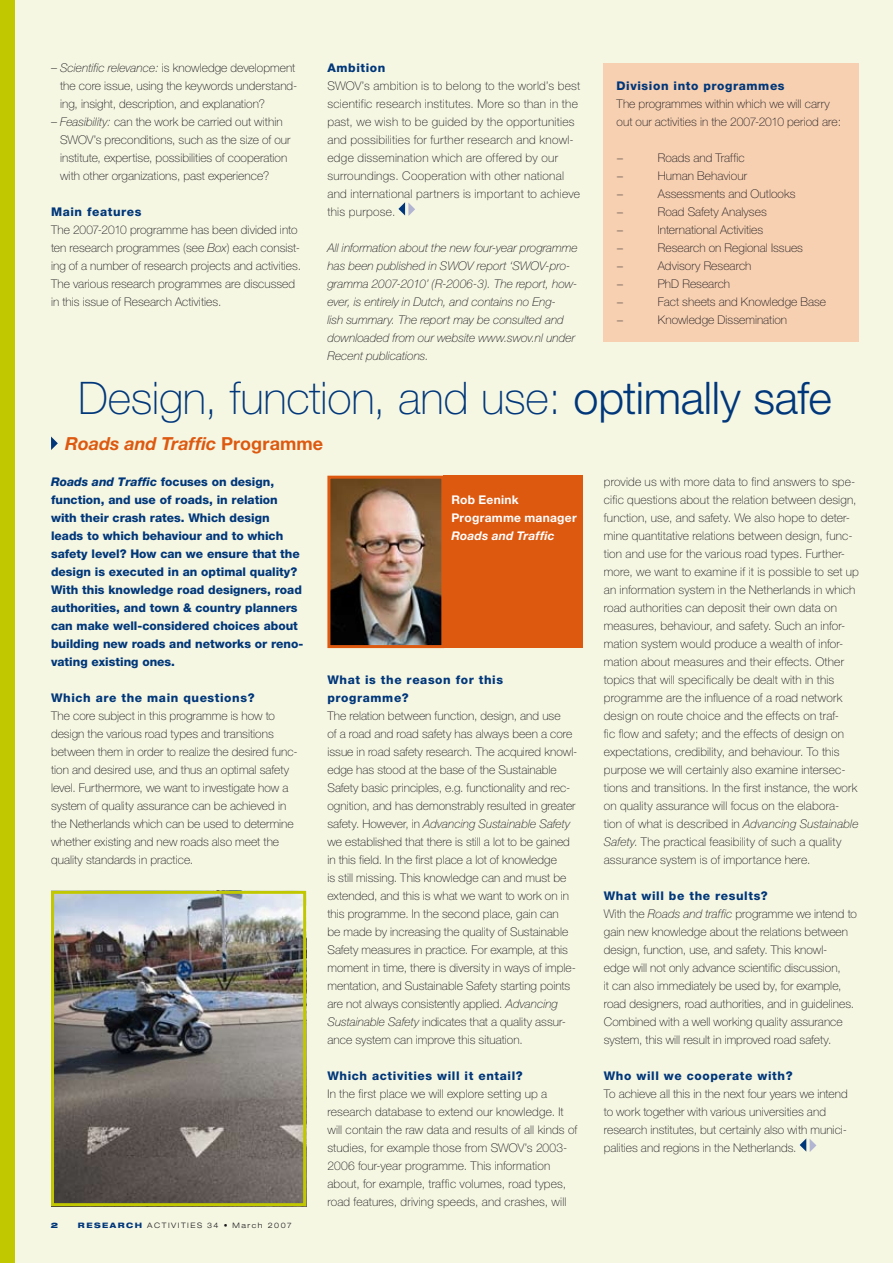
<style>
.page{position:relative;width:893px;height:1263px;background:#f6f7e3}
.page>*{position:absolute;margin:0;border:0;box-sizing:border-box;transform-origin:0 0}
.t1{font:100 45px "Helvetica Neue CE";letter-spacing:-.01em;color:#00377a}
.t2{font:italic 700 18px "Helvetica Neue CE";letter-spacing:-.005em;color:#dd5910}
.t3{font:100 12px/18px "Helvetica Neue CE";letter-spacing:.005em;color:#1a171b}
.t4{font:800 12px/18px "Helvetica Neue CE";color:#00377a}
.t5{font:100 12px/18px "Helvetica Neue CE";letter-spacing:.025em;color:#1a171b}
.t6{font:italic 100 12px/18px "Helvetica Neue CE";letter-spacing:.005em;color:#1a171b}
.t7{font:800 12px/18px "Helvetica Neue CE";letter-spacing:.05em;color:#00377a}
.t8{font:italic 100 12px "Helvetica Neue";color:#1a171b}
.t9{font:700 12px/18px "Helvetica Neue";letter-spacing:.02em;color:#fff}
.t10{font:italic 700 12px "Helvetica Neue";letter-spacing:.01em;color:#fff}
.t11{font:300 expanded 7.5px "Helvetica Neue";letter-spacing:.2em;color:#1a171b}
.t12{font:900 expanded 7.5px "Helvetica Neue";color:#00377a}
.s1{font-style:italic}
.s2{font-weight:300}
.s3{font-style:normal}
.s4{font-weight:800;color:#00377a}
.s5{font-family:"Helvetica Neue CE";font-style:normal}
</style>
<div class="page">
<div style="left:0;top:0;width:15px;height:1263px;background:#c1c800"></div>
<div style="left:604px;top:63px;width:255px;height:279px;background:#f7d0b2"></div>
<svg style="left:398px;top:202px;width:17px;height:14px"></svg>
<svg style="left:800px;top:1138px;width:16px;height:14px"></svg>
<svg style="left:51px;top:436px;width:7px;height:14px"></svg>
<img style="left:55px;top:895px;width:247px;height:307px">
<div style="left:51px;top:891px;width:255px;height:315px;border:3px solid #c1c800"></div>
<img style="left:331px;top:480px;width:109px;height:164px">
<div style="left:327px;top:476px;width:117px;height:172px;border:3px solid #dd5910"></div>
<div style="left:443px;top:476px;width:140px;height:172px;background:#dd5910"></div>
<p class="t3" style="left:60px;top:59px;width:239px;text-indent:-9px">– <span class="s1">Scientific relevance:</span> is knowledge development the core issue, using the keywords understand&shy;ing, insight, description, and explanation?</p>
<p class="t3" style="left:60px;top:113px;width:232px;text-indent:-9px">– <span class="s1">Feasibility:</span> can the work be carried out within SWOV’s preconditions, such as the size of our institute, expertise, possibilities of cooperation with other organizations, past experience?</p>
<p class="t7" style="left:51px;top:203px;width:92px">Main features</p>
<p class="t3" style="left:51px;top:221px;width:252px">The 2007-2010 programme has been divided into ten research programmes (see <span class="s1">Box</span>) each consist&shy;ing of a number of research projects and activities.<br>The various research programmes are discussed in this issue of Research Activities.</p>
<p class="t7" style="left:327px;top:59px;width:59px">Ambition</p>
<p class="t5" style="left:327px;top:77px;width:254px">SWOV’s ambition is to belong to the world’s best scientific research institutes. More so than in the past, we wish to be guided by the opportunities and possibilities for further research and knowl&shy;edge dissemination which are offered by our surroundings. Cooperation with other national and international partners is important to achieve this purpose.</p>
<p class="t6" style="left:327px;top:239px;width:252px">All information about the new four-year programme has been published in SWOV report ‘SWOV-pro&shy;gramma 2007-2010’ (R-2006-3). The report, how&shy;ever, is entirely in Dutch, and contains no Eng-<br>lish summary. The report may be consulted and downloaded from our website www.swov.nl under Recent publications.</p>
<p class="t7" style="left:617px;top:77px;width:170px">Division into programmes</p>
<p class="t3" style="left:617px;top:95px;width:226px">The programmes within which we will carry out our activities in the 2007-2010 period are:</p>
<p class="t3" style="left:617px;top:149px;width:9px">−</p>
<p class="t3" style="left:658px;top:149px;width:88px">Roads and Traffic</p>
<p class="t3" style="left:617px;top:167px;width:9px">−</p>
<p class="t3" style="left:658px;top:167px;width:91px">Human Behaviour</p>
<p class="t3" style="left:617px;top:185px;width:9px">−</p>
<p class="t3" style="left:658px;top:185px;width:139px">Assessments and Outlooks</p>
<p class="t3" style="left:617px;top:203px;width:9px">−</p>
<p class="t3" style="left:658px;top:203px;width:110px">Road Safety Analyses</p>
<p class="t3" style="left:617px;top:221px;width:9px">−</p>
<p class="t3" style="left:658px;top:221px;width:107px">International Activities</p>
<p class="t3" style="left:617px;top:239px;width:9px">−</p>
<p class="t3" style="left:658px;top:239px;width:147px">Research on Regional Issues</p>
<p class="t3" style="left:617px;top:257px;width:9px">−</p>
<p class="t3" style="left:658px;top:257px;width:95px">Advisory Research</p>
<p class="t3" style="left:617px;top:275px;width:9px">−</p>
<p class="t3" style="left:658px;top:275px;width:74px">PhD Research</p>
<p class="t3" style="left:617px;top:293px;width:9px">−</p>
<p class="t3" style="left:658px;top:293px;width:170px">Fact sheets and Knowledge Base</p>
<p class="t3" style="left:617px;top:311px;width:9px">−</p>
<p class="t3" style="left:658px;top:311px;width:131px">Knowledge Dissemination</p>
<h1 class="t1" style="left:78px;top:372px;width:755px">Design, function, and use: <span class="s2">optimally safe</span></h1>
<h2 class="t2" style="left:65px;top:432px;width:259px">Roads and Traffic <span class="s3">Programme</span></h2>
<p class="t4" style="left:51px;top:473px;width:254px"><span class="s1">Roads and Traffic</span> focuses on design, function, and use of roads, in relation with their crash rates. Which design leads to which behaviour and to which safety level? How can we ensure that the design is executed in an optimal quality?<br>With this knowledge road designers, road authorities, and town &amp; country planners can make well-considered choices about building new roads and networks or reno&shy;vating existing ones.</p>
<p class="t7" style="left:51px;top:689px;width:205px">Which are the main questions?</p>
<p class="t3" style="left:51px;top:707px;width:248px">The core subject in this programme is how to design the various road types and transitions between them in order to realize the desired func&shy;tion and desired use, and thus an optimal safety level. Furthermore, we want to investigate how a system of quality assurance can be achieved in the Netherlands which can be used to determine whether existing and new roads also meet the quality standards in practice.</p>
<p class="t12" style="left:51px;top:1220px;width:9px">2</p>
<p class="t11" style="left:78px;top:1221px;width:215px"><span class="s4">RESEARCH</span> ACTIVITIES 34 • March 2007</p>
<p class="t9" style="left:451px;top:490px;width:127px">Rob Eenink<br>Programme manager</p>
<p class="t10" style="left:451px;top:528px;width:104px">Roads and Traffic</p>
<p class="t7" style="left:327px;top:671px;width:177px">What is the reason for this programme?</p>
<p class="t3" style="left:327px;top:707px;width:252px">The relation between function, design, and use<br>of a road and road safety has always been a core issue in road safety research. The acquired knowl&shy;edge has stood at the base of the Sustainable Safety basic principles, e.g. functionality and rec&shy;ognition, and has demonstrably resulted in greater</p>
<p class="t8" style="left:327px;top:817px;width:244px"><span class="s5">safety. However, in</span> Advancing Sustainable Safety</p>
<p class="t3" style="left:327px;top:833px;width:250px">we established that there is still a lot to be gained in this field. In the first place a lot of knowledge<br>is still missing. This knowledge can and must be extended, and this is what we want to work on in this programme. In the second place, gain can<br>be made by increasing the quality of Sustainable Safety measures in practice. For example, at this moment in time, there is diversity in ways of imple&shy;mentation, and Sustainable Safety starting points are not always consistently applied. <span class="s1">Advancing Sustainable Safety</span> indicates that a quality assur&shy;ance system can improve this situation.</p>
<p class="t7" style="left:327px;top:1067px;width:197px">Which activities will it entail?</p>
<p class="t3" style="left:327px;top:1085px;width:251px">In the first place we will explore setting up a research database to extend our knowledge. It will contain the raw data and results of all kinds of studies, for example those from SWOV’s 2003- 2006 four-year programme. This information about, for example, traffic volumes, road types, road features, driving speeds, and crashes, will</p>
<p class="t3" style="left:604px;top:473px;width:257px">provide us with more data to find answers to spe&shy;cific questions about the relation between design, function, use, and safety. We also hope to deter&shy;mine quantitative relations between design, func&shy;tion and use for the various road types. Further&shy;more, we want to examine if it is possible to set up an information system in the Netherlands in which road authorities can deposit their own data on measures, behaviour, and safety. Such an infor&shy;mation system would produce a wealth of infor&shy;mation about measures and their effects. Other topics that will specifically be dealt with in this programme are the influence of a road network design on route choice and the effects on traf-<br>fic flow and safety; and the effects of design on expectations, credibility, and behaviour. To this purpose we will certainly also examine intersec&shy;tions and transitions. In the first instance, the work on quality assurance will focus on the elabora&shy;tion of what is described in <span class="s1">Advancing Sustainable Safety</span>. The practical feasibility of such a quality assurance system is of importance here.</p>
<p class="t3" style="left:604px;top:887px;width:255px"><span class="s4">What will be the results?<br></span>With the <span class="s1">Roads and traffic</span> programme we intend to gain new knowledge about the relations between design, function, use, and safety. This knowl-<br>edge will not only advance scientific discussion,<br>it can also immediately be used by, for example, road designers, road authorities, and in guidelines.<br>Combined with a well working quality assurance system, this will result in improved road safety.</p>
<p class="t7" style="left:604px;top:1067px;width:190px">Who will we cooperate with?</p>
<p class="t3" style="left:604px;top:1085px;width:245px">To achieve all this in the next four years we intend to work together with various universities and research institutes, but certainly also with munici&shy;palities and regions in the Netherlands.</p>
</div>
